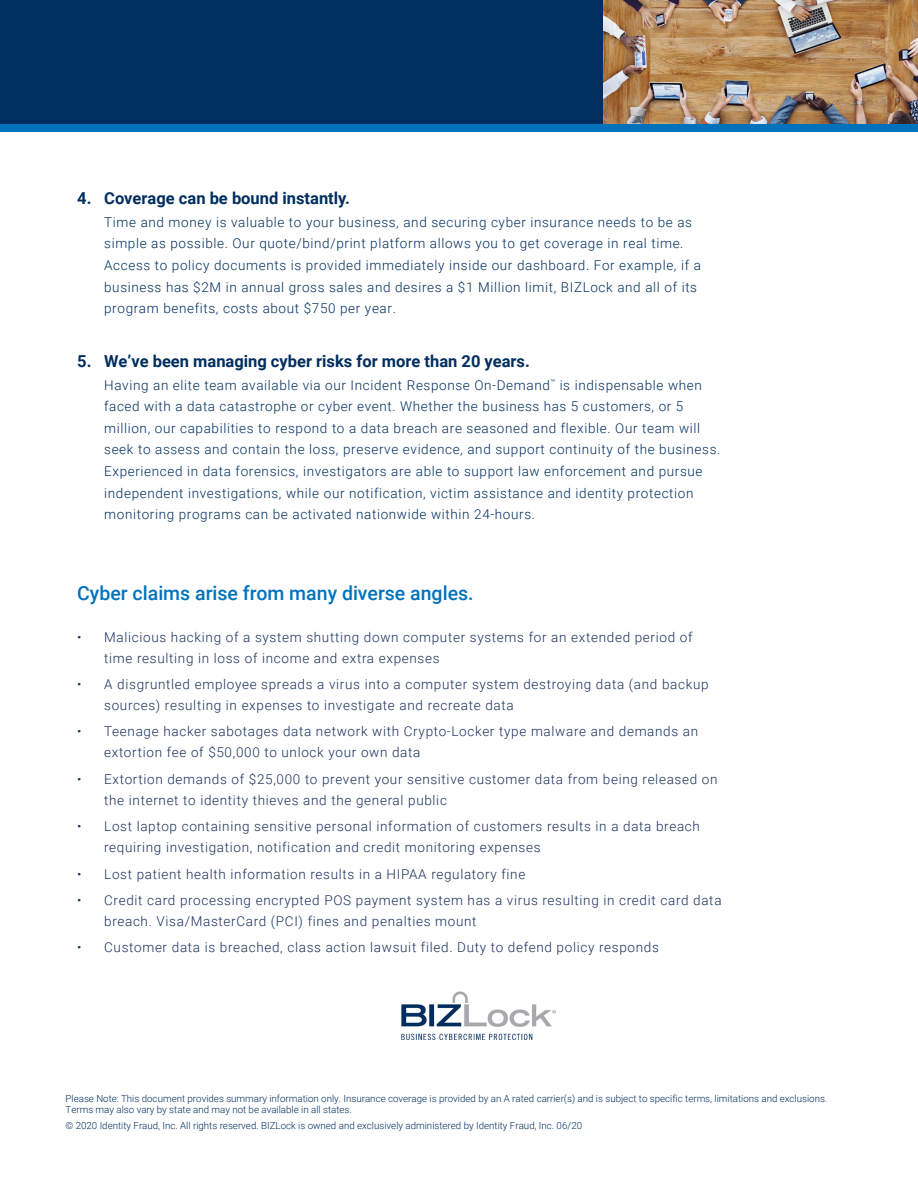
<style>
.page{position:relative;width:918px;height:1188px;background:#fff}
.page>*{position:absolute;margin:0;border:0;box-sizing:border-box;transform-origin:0 0}
.t1{font:500 19.5px "Roboto";color:#0072bc}
.t2{font:700 16.5px "Roboto";color:#002e5e}
.t3{font:300 13.5px/21px "Roboto";letter-spacing:.05em;color:#1a305c}
.t4{font:300 13.5px/21.6px "Roboto";letter-spacing:.045em;color:#002e5e}
.t5{font:300 9.75px/10.5px "Roboto";color:#002e5e}
.s1{font-style:inherit}
</style>
<div class="page">
<div style="left:0;top:0;width:918px;height:126px;background:#002e5e"></div>
<img style="left:604px;top:0;width:314px;height:124px">
<div style="left:0;top:124px;width:918px;height:8px;background:#0072bc"></div>
<img style="left:402px;top:991px;width:153px;height:49px">
<p class="t2" style="left:77px;top:186px;width:274px"><span class="s1">4.</span> Coverage can be bound instantly.</p>
<p class="t4" style="left:104px;top:210px;width:598px">Time and money is valuable to your business, and securing cyber insurance needs to be as simple as possible. Our quote/bind/print platform allows you to get coverage in real time.<br>Access to policy documents is provided immediately inside our dashboard. For example, if a business has $2M in annual gross sales and desires a $1 Million limit, BIZLock and all of its program benefits, costs about $750 per year.</p>
<p class="t2" style="left:77px;top:349px;width:454px"><span class="s1">5.</span> We’ve been managing cyber risks for more than 20 years.</p>
<p class="t4" style="left:104px;top:373px;width:618px">Having an elite team available via our Incident Response On-Demand<sup>™</sup> is indispensable when faced with a data catastrophe or cyber event. Whether the business has 5 customers, or 5 million, our capabilities to respond to a data breach are seasoned and flexible. Our team will seek to assess and contain the loss, preserve evidence, and support continuity of the business.<br>Experienced in data forensics, investigators are able to support law enforcement and pursue independent investigations, while our notification, victim assistance and identity protection monitoring programs can be activated nationwide within 24-hours.</p>
<h1 class="t1" style="left:77px;top:579px;width:398px">Cyber claims arise from many diverse angles.</h1>
<p class="t3" style="left:104px;top:626px;width:590px;text-indent:-27px">• Malicious hacking of a system shutting down computer systems for an extended period of time resulting in loss of income and extra expenses</p>
<p class="t3" style="left:104px;top:673px;width:606px;text-indent:-27px">• A disgruntled employee spreads a virus into a computer system destroying data (and backup sources) resulting in expenses to investigate and recreate data</p>
<p class="t3" style="left:104px;top:721px;width:596px;text-indent:-27px">• Teenage hacker sabotages data network with Crypto-Locker type malware and demands an extortion fee of $50,000 to unlock your own data</p>
<p class="t3" style="left:104px;top:768px;width:615px;text-indent:-27px">• Extortion demands of $25,000 to prevent your sensitive customer data from being released on the internet to identity thieves and the general public</p>
<p class="t3" style="left:104px;top:815px;width:597px;text-indent:-27px">• Lost laptop containing sensitive personal information of customers results in a data breach requiring investigation, notification and credit monitoring expenses</p>
<p class="t3" style="left:77px;top:863px;width:450px">• Lost patient health information results in a HIPAA regulatory fine</p>
<p class="t3" style="left:104px;top:889px;width:619px;text-indent:-27px">• Credit card processing encrypted POS payment system has a virus resulting in credit card data breach. Visa/MasterCard (PCI) fines and penalties mount</p>
<p class="t3" style="left:77px;top:937px;width:583px">• Customer data is breached, class action lawsuit filed. Duty to defend policy responds</p>
<p class="t5" style="left:66px;top:1093px;width:763px">Please Note: This document provides summary information only. Insurance coverage is provided by an A rated carrier(s) and is subject to specific terms, limitations and exclusions.<br>Terms may also vary by state and may not be available in all states.</p>
<p class="t5" style="left:66px;top:1120px;width:518px">© 2020 Identity Fraud, Inc. All rights reserved. BIZLock is owned and exclusively administered by Identity Fraud, Inc. 06/20</p>
</div>
